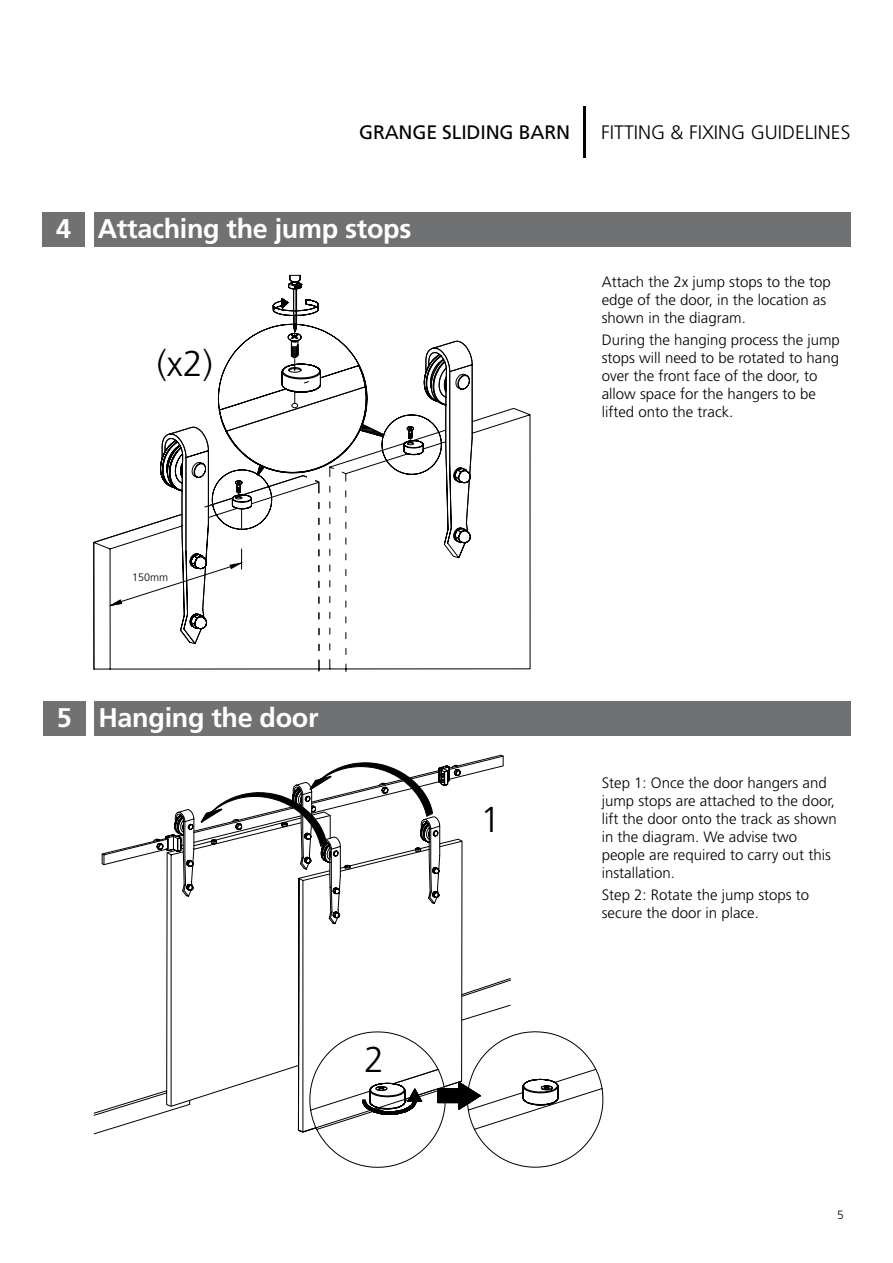
<style>
.page{position:relative;width:893px;height:1263px;background:#fff}
.page>*{position:absolute;margin:0;border:0;box-sizing:border-box;transform-origin:0 0}
.t1{font:300 36px "Frutiger";color:#000}
.t2{font:700 27px "Frutiger";letter-spacing:-.01em;color:#fff}
.t3{font:300 19.5px "Frutiger";color:#000}
.t4{font:19.5px "Frutiger";letter-spacing:-.01em;color:#000}
.t5{font:300 15px/18px "Frutiger";color:#000}
.t6{font:300 12px "Frutiger";color:#000}
.t7{font:300 10.8px "Frutiger";color:#000}
</style>
<div class="page">
<hr style="left:583px;top:106px;width:2px;height:51px;background:#000">
<div style="left:94px;top:213px;width:756px;height:34px;background:#707172"></div>
<div style="left:43px;top:213px;width:42px;height:34px;background:#707172"></div>
<svg style="left:93px;top:334px;width:438px;height:338px"></svg>
<svg style="left:160px;top:340px;width:314px;height:305px"></svg>
<svg style="left:255px;top:281px;width:136px;height:195px"></svg>
<svg style="left:107px;top:509px;width:138px;height:98px"></svg>
<div style="left:94px;top:702px;width:757px;height:34px;background:#707172"></div>
<div style="left:43px;top:702px;width:43px;height:34px;background:#707172"></div>
<svg style="left:101px;top:755px;width:403px;height:356px"></svg>
<svg style="left:297px;top:1115px;width:215px;height:53px"></svg>
<svg style="left:174px;top:782px;width:385px;height:333px"></svg>
<svg style="left:165px;top:762px;width:285px;height:163px"></svg>
<h3 class="t4" style="left:359px;top:121px;width:212px">GRANGE SLIDING BARN</h3>
<h3 class="t3" style="left:601px;top:122px;width:251px">FITTING &amp; FIXING GUIDELINES</h3>
<h2 class="t2" style="left:56px;top:213px;width:357px">4 Attaching the jump stops</h2>
<h1 class="t1" style="left:157px;top:344px;width:58px">(x2)</h1>
<p class="t7" style="left:132px;top:571px;width:38px">150mm</p>
<h2 class="t2" style="left:57px;top:702px;width:263px">5 Hanging the door</h2>
<h1 class="t1" style="left:481px;top:800px;width:22px">1</h1>
<h1 class="t1" style="left:364px;top:1039px;width:22px">2</h1>
<p class="t5" style="left:602px;top:273px;width:231px">Attach the 2x jump stops to the top edge of the door, in the location as shown in the diagram.</p>
<p class="t5" style="left:602px;top:331px;width:240px">During the hanging process the jump stops will need to be rotated to hang over the front face of the door, to allow space for the hangers to be lifted onto the track.</p>
<p class="t5" style="left:602px;top:774px;width:237px">Step 1: Once the door hangers and jump stops are attached to the door, lift the door onto the track as shown in the diagram. We advise two people are required to carry out this installation.</p>
<p class="t5" style="left:602px;top:886px;width:209px">Step 2: Rotate the jump stops to secure the door in place.</p>
<p class="t6" style="left:837px;top:1208px;width:8px">5</p>
</div>
